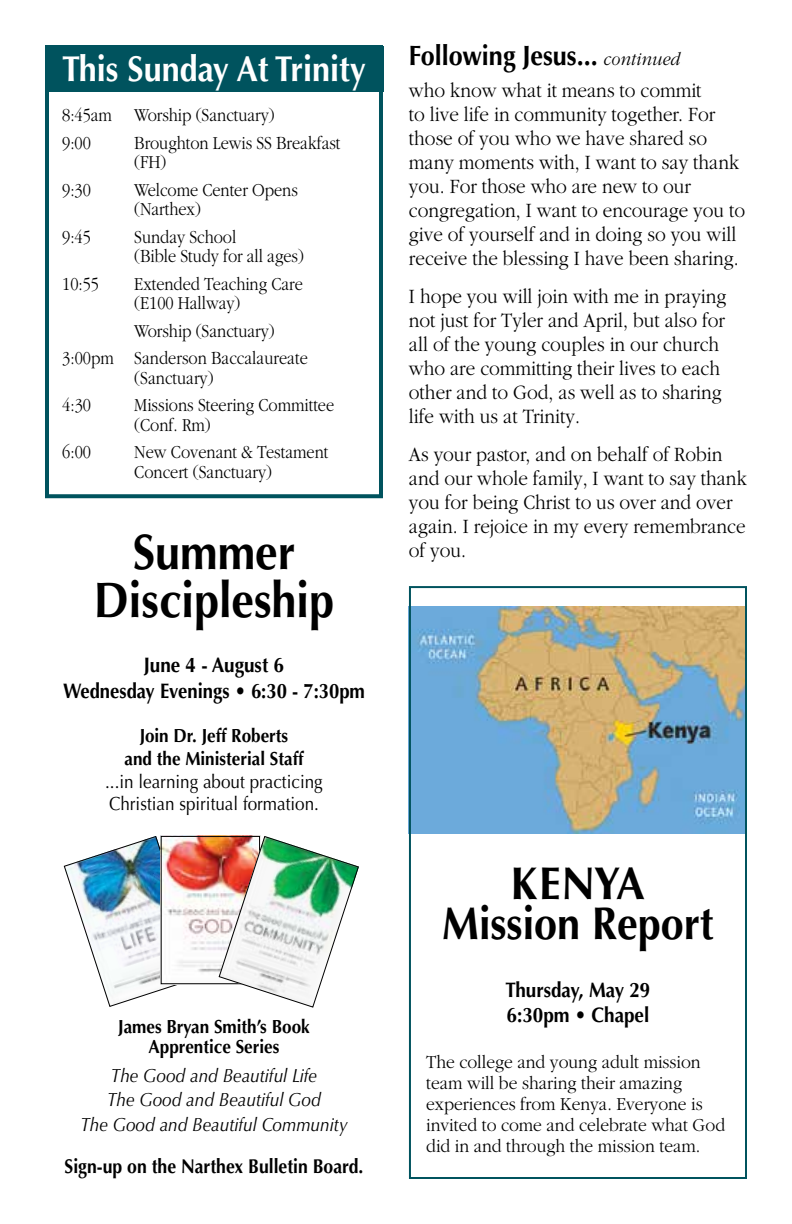
<style>
.page{position:relative;width:792px;height:1224px;background:#fff}
.page>*{position:absolute;margin:0;border:0;box-sizing:border-box;transform-origin:0 0}
.t1{font:700 50px/48px "Optima";color:#000;text-align:center;scale:.9 1}
.t2{font:700 46px/40px "Optima";color:#000;text-align:center;scale:.94 1}
.t3{font:700 36px "Optima";color:#fff;scale:.9 1}
.t4{font:700 28px "Optima";color:#000;scale:.9 1}
.t5{font:300 21.2px/24px "Garamond";color:#000;scale:.9 1}
.t6{font:700 21px/25.2px "Optima";color:#000;scale:.9 1}
.t7{font:700 20px "Optima";color:#000;scale:.88 1}
.t8{font:300 19px/19.2px "Garamond";color:#000;scale:.86 1}
.t9{font:300 19px/21px "Garamond";color:#000;scale:.92 1}
.t10{font:700 19px/22.8px "Optima";color:#000;text-align:center;scale:.9 1}
.t11{font:italic 19px/24.4px "Optima";color:#000;text-align:center;scale:.9 1}
.t12{font:19px/22.8px "Optima";color:#000;scale:.9 1}
.s1{font-family:"Garamond";font-weight:300;font-style:italic;font-size:19px}
</style>
<div class="page">
<img style="left:412px;top:606px;width:332px;height:228px">
<div style="left:45px;top:45px;width:338px;height:453px;border:4px solid #00535e"></div>
<div style="left:45px;top:46px;width:338px;height:46px;background:#00535e"></div>
<div style="left:409px;top:586px;width:338px;height:593px;border:2px solid #00535e"></div>
<img style="left:63px;top:835px;width:140px;height:172px">
<img style="left:163px;top:838px;width:55px;height:144px">
<div style="left:161px;top:836px;width:99px;height:148px;border:1px solid #000"></div>
<img style="left:218px;top:835px;width:141px;height:173px">
<h3 class="t3" style="left:62px;top:47px;width:339px">This Sunday At Trinity</h3>
<p class="t8" style="left:62px;top:102px;width:249px;line-height:27.8px">8:45am Worship (Sanctuary)<br>9:00</p>
<p class="t8" style="left:134px;top:134px;width:241px">Broughton Lewis SS Breakfast (FH)</p>
<p class="t8" style="left:62px;top:181px;width:35px">9:30</p>
<p class="t8" style="left:134px;top:181px;width:192px">Welcome Center Opens (Narthex)</p>
<p class="t8" style="left:62px;top:228px;width:35px">9:45</p>
<p class="t8" style="left:134px;top:228px;width:199px">Sunday School<br>(Bible Study for all ages)</p>
<p class="t8" style="left:62px;top:274px;width:44px">10:55</p>
<p class="t8" style="left:134px;top:274px;width:198px">Extended Teaching Care (E100 Hallway)</p>
<p class="t8" style="left:62px;top:317px;width:287px;line-height:27.8px;text-indent:72px">Worship (Sanctuary)<br>3:00pm Sanderson Baccalaureate</p>
<p class="t8" style="left:134px;top:368px;width:94px">(Sanctuary)</p>
<p class="t8" style="left:62px;top:396px;width:35px">4:30</p>
<p class="t8" style="left:134px;top:396px;width:234px">Missions Steering Committee (Conf. Rm)</p>
<p class="t8" style="left:62px;top:443px;width:35px">6:00</p>
<p class="t8" style="left:134px;top:443px;width:227px">New Covenant &amp; Testament<br>Concert (Sanctuary)</p>
<h1 class="t1" style="left:94px;top:529px;width:268px">Summer<br>Discipleship</h1>
<p class="t6" style="left:63px;top:652px;width:337px;line-height:25.8px;text-align:center">June 4 - August 6<br>Wednesday Evenings • 6:30 - 7:30pm</p>
<p class="t10" style="left:125px;top:724px;width:200px">Join Dr. Jeff Roberts and the Ministerial Staff</p>
<p class="t12" style="left:105px;top:770px;width:243px">...in learning about practicing<br>Christian spiritual formation.</p>
<p class="t10" style="left:118px;top:1017px;width:214px;line-height:20px">James Bryan Smith’s Book<br>Apprentice Series</p>
<p class="t11" style="left:80px;top:1064px;width:298px">The Good and Beautiful Life<br>The Good and Beautiful God<br>The Good and Beautiful Community</p>
<p class="t7" style="left:65px;top:1154px;width:341px">Sign-up on the Narthex Bulletin Board.</p>
<h3 class="t4" style="left:409px;top:40px;width:302px">Following Jesus... <span class="s1">continued</span></h3>
<p class="t5" style="left:409px;top:78px;width:375px">who know what it means to commit<br>to live life in community together. For those of you who we have shared so many moments with, I want to say thank you. For those who are new to our congregation, I want to encourage you to give of yourself and in doing so you will receive the blessing I have been sharing.</p>
<p class="t5" style="left:409px;top:284px;width:354px">I hope you will join with me in praying not just for Tyler and April, but also for all of the young couples in our church who are committing their lives to each other and to God, as well as to sharing life with us at Trinity.</p>
<p class="t5" style="left:409px;top:443px;width:377px">As your pastor, and on behalf of Robin and our whole family, I want to say thank you for being Christ to us over and over again. I rejoice in my every remembrance of you.</p>
<h2 class="t2" style="left:442px;top:864px;width:290px">KENYA<br>Mission Report</h2>
<p class="t6" style="left:506px;top:978px;width:162px">Thursday, May 29<br>6:30pm • Chapel</p>
<p class="t9" style="left:426px;top:1052px;width:326px">The college and young adult mission team will be sharing their amazing experiences from Kenya. Everyone is invited to come and celebrate what God did in and through the mission team.</p>
</div>
